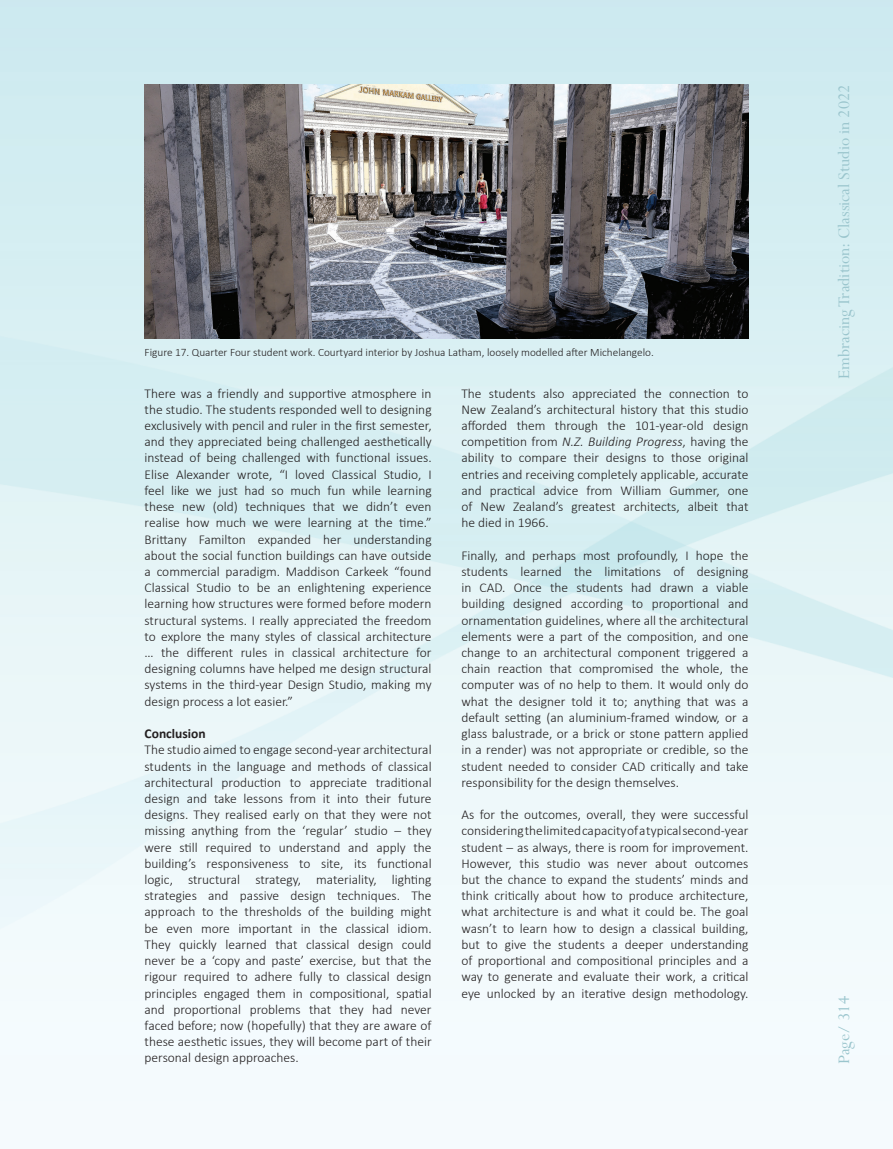
<style>
.page{position:relative;width:893px;height:1149px;background:#fff}
.page>*{position:absolute;margin:0;border:0;box-sizing:border-box;transform-origin:0 0}
.t1{font:18px "Perpetua";color:#9ac5cd}
.t2{font:300 13.5px/16.2px "Calibri";color:#231f20;text-align:justify}
.t3{font:700 13.5px "Calibri";color:#231f20}
.t4{font:300 11.25px "Calibri";color:#231f20}
.s1{font-style:italic}
</style>
<div class="page">
<img style="left:0;top:0;width:893px;height:1101px">
<img style="left:145px;top:84px;width:603px;height:254px">
<p class="t4" style="left:145px;top:345px;width:511px">Figure 17. Quarter Four student work. Courtyard interior by Joshua Latham, loosely modelled after Michelangelo.</p>
<p class="t2" style="left:145px;top:385px;width:289px">There was a friendly and supportive atmosphere in the studio. The students responded well to designing exclusively with pencil and ruler in the first semester, and they appreciated being challenged aesthetically instead of being challenged with functional issues.<br>Elise Alexander wrote, “I loved Classical Studio, I feel like we just had so much fun while learning these new (old) techniques that we didn’t even realise how much we were learning at the time.” Brittany Familton expanded her understanding about the social function buildings can have outside a commercial paradigm. Maddison Carkeek “found Classical Studio to be an enlightening experience learning how structures were formed before modern structural systems. I really appreciated the freedom to explore the many styles of classical architecture … the different rules in classical architecture for designing columns have helped me design structural systems in the third-year Design Studio, making my design process a lot easier.”</p>
<p class="t3" style="left:145px;top:723px;width:63px">Conclusion</p>
<p class="t2" style="left:145px;top:741px;width:289px">The studio aimed to engage second-year architectural students in the language and methods of classical architectural production to appreciate traditional design and take lessons from it into their future designs. They realised early on that they were not missing anything from the ‘regular’ studio – they were still required to understand and apply the building’s responsiveness to site, its functional logic, structural strategy, materiality, lighting strategies and passive design techniques. The approach to the thresholds of the building might be even more important in the classical idiom.<br>They quickly learned that classical design could never be a ‘copy and paste’ exercise, but that the rigour required to adhere fully to classical design principles engaged them in compositional, spatial and proportional problems that they had never faced before; now (hopefully) that they are aware of these aesthetic issues, they will become part of their personal design approaches.</p>
<p class="t2" style="left:461px;top:385px;width:289px">The students also appreciated the connection to New Zealand’s architectural history that this studio afforded them through the 101-year-old design competition from <span class="s1">N.Z. Building Progress</span>, having the ability to compare their designs to those original entries and receiving completely applicable, accurate and practical advice from William Gummer, one of New Zealand’s greatest architects, albeit that he died in 1966.</p>
<p class="t2" style="left:461px;top:547px;width:289px">Finally, and perhaps most profoundly, I hope the students learned the limitations of designing in CAD. Once the students had drawn a viable building designed according to proportional and ornamentation guidelines, where all the architectural elements were a part of the composition, and one change to an architectural component triggered a chain reaction that compromised the whole, the computer was of no help to them. It would only do what the designer told it to; anything that was a default setting (an aluminium-framed window, or a glass balustrade, or a brick or stone pattern applied in a render) was not appropriate or credible, so the student needed to consider CAD critically and take responsibility for the design themselves.</p>
<p class="t2" style="left:461px;top:806px;width:289px">As for the outcomes, overall, they were successful considering the limited capacity of a typical second-year student – as always, there is room for improvement.<br>However, this studio was never about outcomes but the chance to expand the students’ minds and think critically about how to produce architecture, what architecture is and what it could be. The goal wasn’t to learn how to design a classical building, but to give the students a deeper understanding of proportional and compositional principles and a way to generate and evaluate their work, a critical eye unlocked by an iterative design methodology.</p>
<h1 class="t1" style="left:832px;top:379px;width:296px;rotate:-90deg">Embracing Tradition: Classical Studio in 2022</h1>
<h1 class="t1" style="left:832px;top:1063px;width:69px;rotate:-90deg">Page/ 314</h1>
</div>
